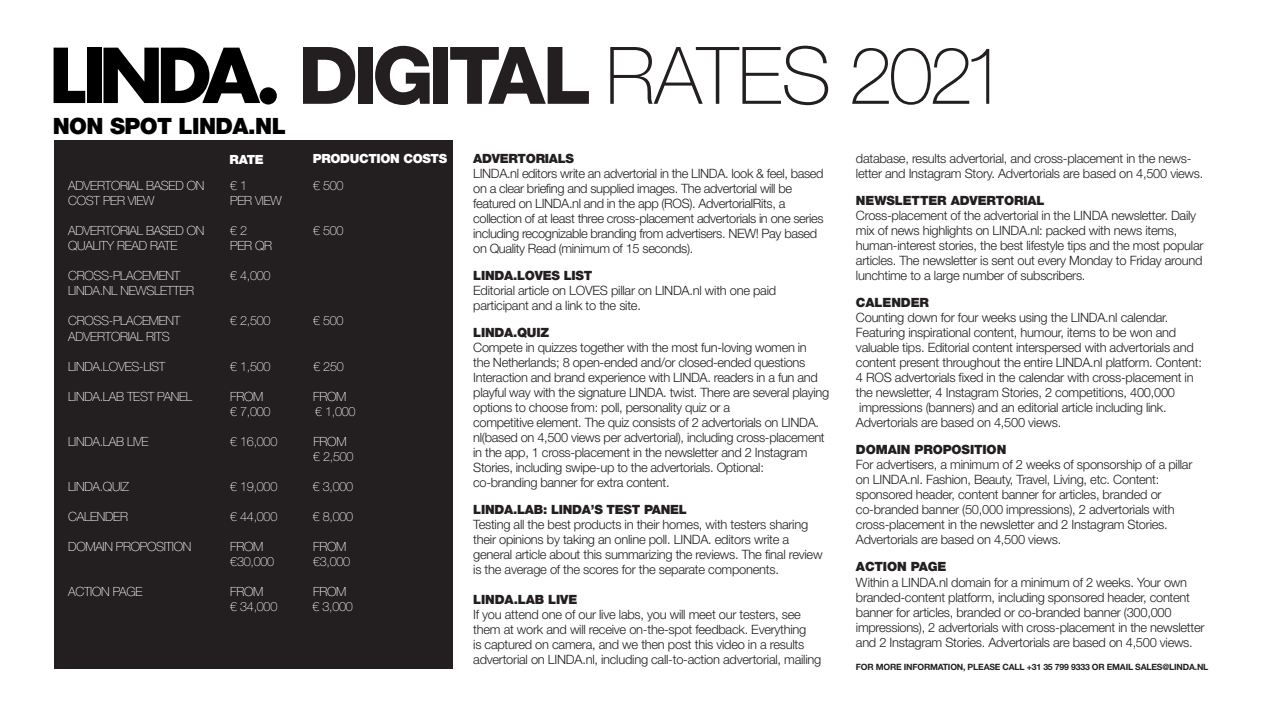
<style>
.page{position:relative;width:1263px;height:723px;background:#fff}
.page>*{position:absolute;margin:0;border:0;box-sizing:border-box;transform-origin:0 0}
.t1{font:100 79.5px "Helvetica Neue LT";letter-spacing:-.05em;color:#231f20}
.t2{font:900 22.5px "Helvetica Neue LT";letter-spacing:-.025em;color:#000}
.t3{font:300 12.9px/15px "Helvetica Neue LT";letter-spacing:-.02em;color:#231f20}
.t4{font:900 12.75px "Helvetica Neue LT";letter-spacing:-.01em;color:#231f20}
.t5{font:100 12.6px/15px "Helvetica Neue LT";letter-spacing:-.025em;color:#fff}
.t6{font:900 12.6px "Helvetica Neue LT";letter-spacing:-.025em;color:#fff}
.t7{font:700 8.7px "Helvetica Neue LT";letter-spacing:-.02em;color:#231f20}
.s1{font-weight:800}
</style>
<div class="page">
<div style="left:54px;top:140px;width:398px;height:529px;background:#231f20"></div>
<svg style="left:54px;top:48px;width:31px;height:55px"></svg>
<div style="left:87px;top:48px;width:14px;height:55px;background:#000"></div>
<svg style="left:103px;top:48px;width:157px;height:55px"></svg>
<div style="left:260px;top:87px;width:17px;height:17px;background:#000;border-radius:50%"></div>
<h2 class="t2" style="left:53px;top:118px;width:235px">NON SPOT LINDA.NL</h2>
<h1 class="t1" style="left:298px;top:47px;width:711px"><span class="s1">DIGITAL</span> RATES 2021</h1>
<p class="t6" style="left:230px;top:154px;width:36px">RATE</p>
<p class="t6" style="left:313px;top:154px;width:136px">PRODUCTION COSTS</p>
<p class="t4" style="left:473px;top:154px;width:102px">ADVERTORIALS</p>
<p class="t3" style="left:473px;top:168px;width:352px">LINDA.nl editors write an advertorial in the LINDA. look &amp; feel, based on a clear briefing and supplied images. The advertorial will be featured on LINDA.nl and in the app (ROS). AdvertorialRits, a collection of at least three cross-placement advertorials in one series including recognizable branding from advertisers. NEW! Pay based on Quality Read (minimum of 15 seconds).</p>
<p class="t4" style="left:473px;top:271px;width:120px">LINDA.LOVES LIST</p>
<p class="t3" style="left:473px;top:285px;width:304px">Editorial article on LOVES pillar on LINDA.nl with one paid participant and a link to the site.</p>
<p class="t4" style="left:473px;top:328px;width:77px">LINDA.QUIZ</p>
<p class="t3" style="left:473px;top:342px;width:357px">Compete in quizzes together with the most fun-loving women in<br>the Netherlands; 8 open-ended and/or closed-ended questions Interaction and brand experience with LINDA. readers in a fun and playful way with the signature LINDA. twist. There are several playing options to choose from: poll, personality quiz or a<br>competitive element. The quiz consists of 2 advertorials on LINDA. nl(based on 4,500 views per advertorial), including cross-placement in the app, 1 cross-placement in the newsletter and 2 Instagram Stories, including swipe-up to the advertorials. Optional: co-branding banner for extra content.</p>
<p class="t4" style="left:473px;top:505px;width:215px">LINDA.LAB: LINDA’S TEST PANEL</p>
<p class="t3" style="left:473px;top:519px;width:351px">Testing all the best products in their homes, with testers sharing their opinions by taking an online poll. LINDA. editors write a general article about this summarizing the reviews. The final review is the average of the scores for the separate components.</p>
<p class="t4" style="left:473px;top:595px;width:106px">LINDA.LAB LIVE</p>
<p class="t3" style="left:473px;top:609px;width:350px">If you attend one of our live labs, you will meet our testers, see them at work and will receive on-the-spot feedback. Everything<br>is captured on camera, and we then post this video in a results advertorial on LINDA.nl, including call-to-action advertorial, mailing</p>
<p class="t5" style="left:68px;top:180px;width:138px">ADVERTORIAL BASED ON</p>
<p class="t5" style="left:230px;top:180px;width:18px">€ 1</p>
<p class="t5" style="left:313px;top:180px;width:32px">€ 500</p>
<p class="t5" style="left:68px;top:195px;width:88px">COST PER VIEW</p>
<p class="t5" style="left:230px;top:195px;width:53px">PER VIEW</p>
<p class="t5" style="left:68px;top:225px;width:138px">ADVERTORIAL BASED ON</p>
<p class="t5" style="left:230px;top:225px;width:18px">€ 2</p>
<p class="t5" style="left:313px;top:225px;width:32px">€ 500</p>
<p class="t5" style="left:68px;top:240px;width:111px">QUALITY READ RATE</p>
<p class="t5" style="left:230px;top:240px;width:43px">PER QR</p>
<p class="t5" style="left:68px;top:270px;width:114px">CROSS-PLACEMENT</p>
<p class="t5" style="left:230px;top:270px;width:42px">€ 4,000</p>
<p class="t5" style="left:68px;top:285px;width:127px">LINDA.NL NEWSLETTER</p>
<p class="t5" style="left:68px;top:315px;width:114px">CROSS-PLACEMENT</p>
<p class="t5" style="left:230px;top:315px;width:42px">€ 2,500</p>
<p class="t5" style="left:313px;top:315px;width:32px">€ 500</p>
<p class="t5" style="left:68px;top:330px;width:103px">ADVERTORIAL RITS</p>
<p class="t5" style="left:68px;top:360px;width:99px">LINDA.LOVES-LIST</p>
<p class="t5" style="left:230px;top:360px;width:42px">€ 1,500</p>
<p class="t5" style="left:313px;top:360px;width:32px">€ 250</p>
<p class="t5" style="left:68px;top:390px;width:126px">LINDA.LAB TEST PANEL</p>
<p class="t5" style="left:230px;top:390px;width:35px">FROM</p>
<p class="t5" style="left:313px;top:390px;width:35px">FROM</p>
<p class="t5" style="left:230px;top:405px;width:42px">€ 7,000</p>
<p class="t5" style="left:315px;top:405px;width:42px">€ 1,000</p>
<p class="t5" style="left:68px;top:435px;width:82px">LINDA.LAB LIVE</p>
<p class="t5" style="left:230px;top:435px;width:49px">€ 16,000</p>
<p class="t5" style="left:313px;top:435px;width:42px">FROM € 2,500</p>
<p class="t5" style="left:68px;top:480px;width:62px">LINDA.QUIZ</p>
<p class="t5" style="left:230px;top:480px;width:49px">€ 19,000</p>
<p class="t5" style="left:313px;top:480px;width:42px">€ 3,000</p>
<p class="t5" style="left:68px;top:510px;width:61px">CALENDER</p>
<p class="t5" style="left:230px;top:510px;width:49px">€ 44,000</p>
<p class="t5" style="left:313px;top:510px;width:42px">€ 8,000</p>
<p class="t5" style="left:68px;top:540px;width:125px">DOMAIN PROPOSITION</p>
<p class="t5" style="left:230px;top:540px;width:35px">FROM</p>
<p class="t5" style="left:313px;top:540px;width:35px">FROM</p>
<p class="t5" style="left:230px;top:555px;width:45px">€30,000</p>
<p class="t5" style="left:313px;top:555px;width:39px">€3,000</p>
<p class="t5" style="left:68px;top:585px;width:76px">ACTION PAGE</p>
<p class="t5" style="left:230px;top:585px;width:35px">FROM</p>
<p class="t5" style="left:313px;top:585px;width:35px">FROM</p>
<p class="t5" style="left:230px;top:600px;width:49px">€ 34,000</p>
<p class="t5" style="left:313px;top:600px;width:42px">€ 3,000</p>
<p class="t3" style="left:856px;top:153px;width:349px">database, results advertorial, and cross-placement in the news&shy;letter and Instagram Story. Advertorials are based on 4,500 views.</p>
<p class="t4" style="left:856px;top:196px;width:190px">NEWSLETTER ADVERTORIAL</p>
<p class="t3" style="left:856px;top:210px;width:349px">Cross-placement of the advertorial in the LINDA newsletter. Daily mix of news highlights on LINDA.nl: packed with news items, human-interest stories, the best lifestyle tips and the most popular articles. The newsletter is sent out every Monday to Friday around lunchtime to a large number of subscribers.</p>
<p class="t4" style="left:856px;top:298px;width:75px">CALENDER</p>
<p class="t3" style="left:856px;top:312px;width:347px">Counting down for four weeks using the LINDA.nl calendar.<br>Featuring inspirational content, humour, items to be won and valuable tips. Editorial content interspersed with advertorials and content present throughout the entire LINDA.nl platform. Content:<br>4 ROS advertorials fixed in the calendar with cross-placement in the newsletter, 4 Instagram Stories, 2 competitions, 400,000 impressions (banners) and an editorial article including link.<br>Advertorials are based on 4,500 views.</p>
<p class="t4" style="left:856px;top:445px;width:152px">DOMAIN PROPOSITION</p>
<p class="t3" style="left:856px;top:459px;width:338px">For advertisers, a minimum of 2 weeks of sponsorship of a pillar on LINDA.nl. Fashion, Beauty, Travel, Living, etc. Content: sponsored header, content banner for articles, branded or co-branded banner (50,000 impressions), 2 advertorials with cross-placement in the newsletter and 2 Instagram Stories.<br>Advertorials are based on 4,500 views.</p>
<p class="t4" style="left:856px;top:562px;width:92px">ACTION PAGE</p>
<p class="t3" style="left:856px;top:576px;width:350px">Within a LINDA.nl domain for a minimum of 2 weeks. Your own branded-content platform, including sponsored header, content banner for articles, branded or co-branded banner (300,000 impressions), 2 advertorials with cross-placement in the newsletter and 2 Instagram Stories. Advertorials are based on 4,500 views.</p>
<p class="t7" style="left:856px;top:664px;width:354px">FOR MORE INFORMATION, PLEASE CALL +31 35 799 9333 OR EMAIL SALES@LINDA.NL</p>
</div>
